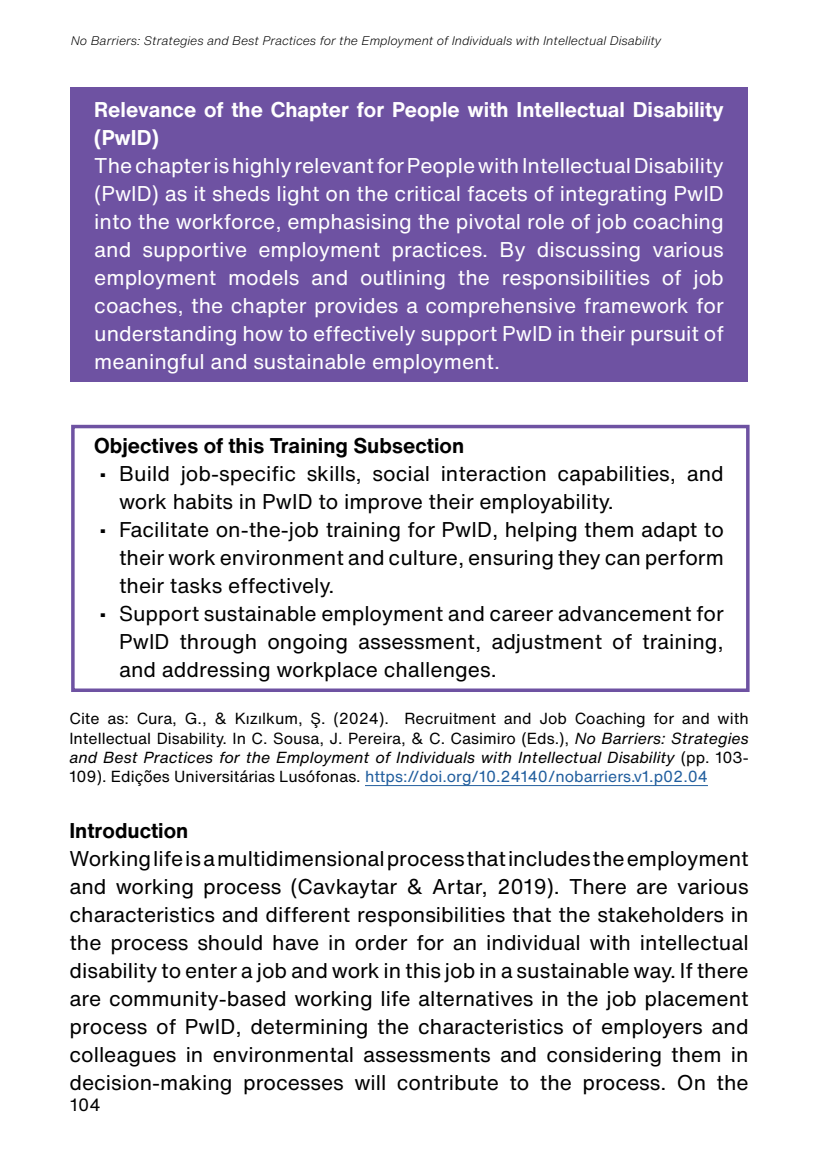
<style>
.page{position:relative;width:819px;height:1166px;background:#fff}
.page>*{position:absolute;margin:0;border:0;box-sizing:border-box;transform-origin:0 0}
.t1{font:21px/28px "Helvetica Now Text";color:#000;text-align:justify}
.t2{font:21px/28px "Helvetica Now Text";color:#fff;text-align:justify}
.t3{font:700 21px/28px "Helvetica Now Text";color:#fff}
.t4{font:700 21px "Helvetica Now Text";color:#000}
.t5{font:17.5px "Helvetica Now Text";color:#000}
.t6{font:15.75px/19.2px "Helvetica Now Text";color:#000;text-align:justify}
.t7{font:italic 300 12.25px "Helvetica Now Text";color:#000}
.s1{font-style:italic}
.s2{color:#215e9e}
</style>
<div class="page">
<div style="left:71px;top:87px;width:677px;height:294px;background:#6e52a2"></div>
<div style="left:71px;top:425px;width:678px;height:267px;border:4px solid #6e52a2"></div>
<hr style="left:365px;top:785px;width:343px;height:1px;background:#215e9e">
<p class="t7" style="left:71px;top:32px;width:592px">No Barriers: Strategies and Best Practices for the Employment of Individuals with Intellectual Disability</p>
<p class="t3" style="left:94px;top:95px;width:631px">Relevance of the Chapter for People with Intellectual Disability (PwID)</p>
<p class="t2" style="left:94px;top:151px;width:631px">The chapter is highly relevant for People with Intellectual Disability (PwID) as it sheds light on the critical facets of integrating PwID into the workforce, emphasising the pivotal role of job coaching and supportive employment practices. By discussing various employment models and outlining the responsibilities of job coaches, the chapter provides a comprehensive framework for understanding how to effectively support PwID in their pursuit of meaningful and sustainable employment.</p>
<p class="t4" style="left:94px;top:430px;width:371px">Objectives of this Training Subsection</p>
<p class="t1" style="left:119px;top:459px;width:606px;text-indent:-20px">• Build job-specific skills, social interaction capabilities, and work habits in PwID to improve their employability.</p>
<p class="t1" style="left:119px;top:515px;width:606px;text-indent:-20px">• Facilitate on-the-job training for PwID, helping them adapt to their work environment and culture, ensuring they can perform their tasks effectively.</p>
<p class="t1" style="left:119px;top:599px;width:606px;text-indent:-20px">• Support sustainable employment and career advancement for PwID through ongoing assessment, adjustment of training, and addressing workplace challenges.</p>
<p class="t6" style="left:69px;top:708px;width:680px">Cite as: Cura, G., &amp; Kızılkum, Ş. (2024). Recruitment and Job Coaching for and with Intellectual Disability. In C. Sousa, J. Pereira, &amp; C. Casimiro (Eds.), <span class="s1">No Barriers: Strategies and Best Practices for the Employment of Individuals with Intellectual Disability</span> (pp. 103- 109). Edições Universitárias Lusófonas. <span class="s2">https://doi.org/10.24140/nobarriers.v1.p02.04</span></p>
<p class="t4" style="left:69px;top:815px;width:120px">Introduction</p>
<p class="t1" style="left:69px;top:844px;width:680px">Working life is a multidimensional process that includes the employment and working process (Cavkaytar &amp; Artar, 2019). There are various characteristics and different responsibilities that the stakeholders in the process should have in order for an individual with intellectual disability to enter a job and work in this job in a sustainable way. If there are community-based working life alternatives in the job placement process of PwID, determining the characteristics of employers and colleagues in environmental assessments and considering them in decision-making processes will contribute to the process. On the</p>
<p class="t5" style="left:70px;top:1091px;width:32px">104</p>
</div>
